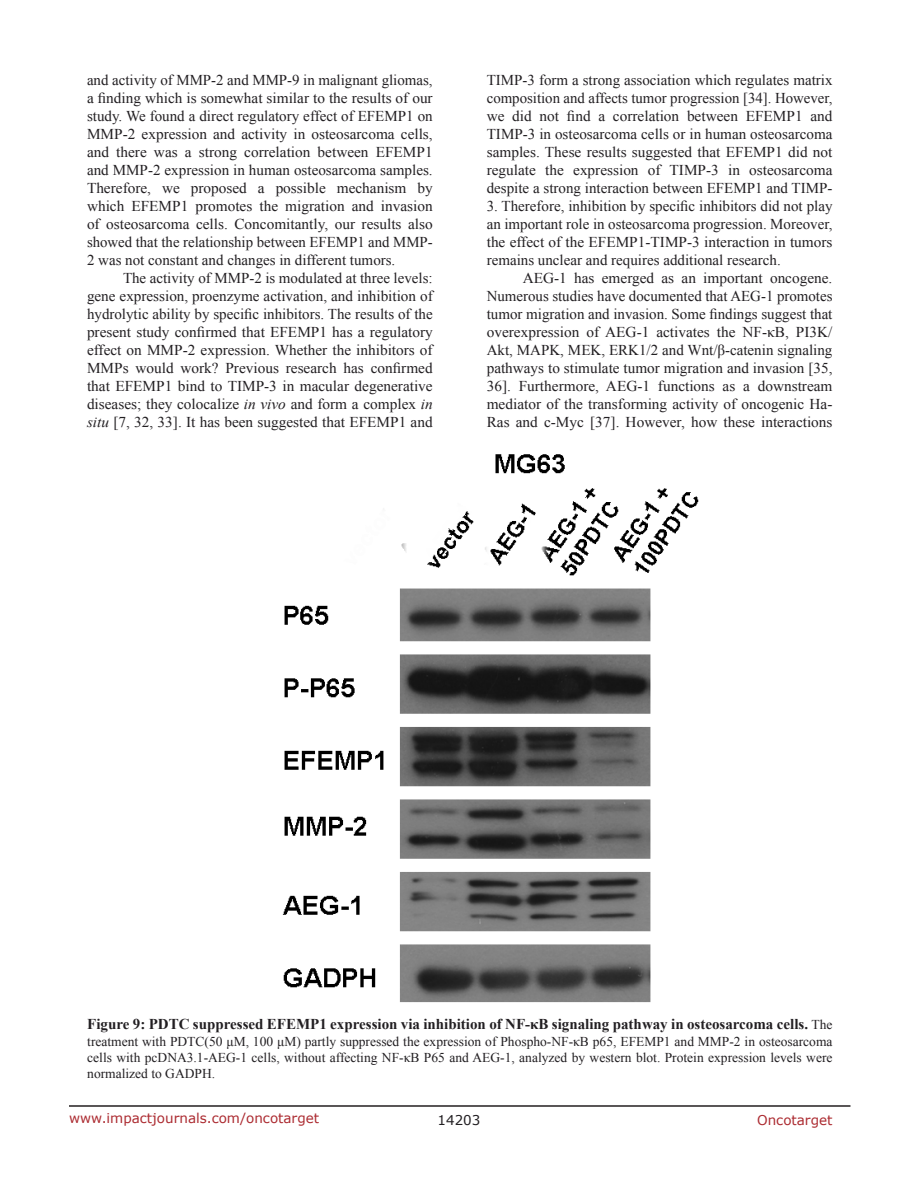
<style>
.page{position:relative;width:918px;height:1188px;background:#fff}
.page>*{position:absolute;margin:0;border:0;box-sizing:border-box;transform-origin:0 0}
.BodyText{font:15px/18px "Times New Roman";color:#221f22;text-align:justify}
.FigureText{font:700 15px "Times New Roman";color:#221f22}
.FigureText-2{font:13.5px/16.2px "Times New Roman";color:#221f22;text-align:justify}
.t1{font:13.5px "Verdana";color:#ac2b31}
.t2{font:13.5px "Verdana";color:#221f22}
.s1{font-style:italic}
.s2{font-weight:400;font-size:13.5px}
</style>
<div class="page">
<hr style="left:69px;top:1105px;width:781px;height:2px;background:#231f20">
<img style="left:282px;top:454px;width:417px;height:549px">
<p class="BodyText" style="left:87px;top:71px;width:347px">and activity of MMP-2 and MMP-9 in malignant gliomas, a finding which is somewhat similar to the results of our study. We found a direct regulatory effect of EFEMP1 on MMP-2 expression and activity in osteosarcoma cells, and there was a strong correlation between EFEMP1 and MMP-2 expression in human osteosarcoma samples.<br>Therefore, we proposed a possible mechanism by which EFEMP1 promotes the migration and invasion of osteosarcoma cells. Concomitantly, our results also showed that the relationship between EFEMP1 and MMP-2 was not constant and changes in different tumors.</p>
<p class="BodyText" style="left:87px;top:269px;width:347px;text-indent:36px">The activity of MMP-2 is modulated at three levels: gene expression, proenzyme activation, and inhibition of hydrolytic ability by specific inhibitors. The results of the present study confirmed that EFEMP1 has a regulatory effect on MMP-2 expression. Whether the inhibitors of MMPs would work? Previous research has confirmed that EFEMP1 bind to TIMP-3 in macular degenerative diseases; they colocalize <span class="s1">in vivo</span> and form a complex <span class="s1">in situ</span> [7, 32, 33]. It has been suggested that EFEMP1 and</p>
<p class="BodyText" style="left:487px;top:71px;width:347px">TIMP-3 form a strong association which regulates matrix composition and affects tumor progression [34]. However, we did not find a correlation between EFEMP1 and TIMP-3 in osteosarcoma cells or in human osteosarcoma samples. These results suggested that EFEMP1 did not regulate the expression of TIMP-3 in osteosarcoma despite a strong interaction between EFEMP1 and TIMP-</p>
<p class="BodyText" style="left:487px;top:197px;width:347px">3. Therefore, inhibition by specific inhibitors did not play an important role in osteosarcoma progression. Moreover, the effect of the EFEMP1-TIMP-3 interaction in tumors remains unclear and requires additional research.</p>
<p class="BodyText" style="left:487px;top:269px;width:347px;text-indent:36px">AEG-1 has emerged as an important oncogene.<br>Numerous studies have documented that AEG-1 promotes tumor migration and invasion. Some findings suggest that overexpression of AEG-1 activates the NF-κB, PI3K/ Akt, MAPK, MEK, ERK1/2 and Wnt/β-catenin signaling pathways to stimulate tumor migration and invasion [35, 36]. Furthermore, AEG-1 functions as a downstream mediator of the transforming activity of oncogenic Ha-Ras and c-Myc [37]. However, how these interactions</p>
<p class="FigureText" style="left:87px;top:1014px;width:747px">Figure 9: PDTC suppressed EFEMP1 expression via inhibition of NF-κB signaling pathway in osteosarcoma cells. <span class="s2">The</span></p>
<p class="FigureText-2" style="left:87px;top:1033px;width:747px">treatment with PDTC(50 μM, 100 μM) partly suppressed the expression of Phospho-NF-κB p65, EFEMP1 and MMP-2 in osteosarcoma cells with pcDNA3.1-AEG-1 cells, without affecting NF-κB P65 and AEG-1, analyzed by western blot. Protein expression levels were normalized to GADPH.</p>
<p class="t1" style="left:69px;top:1109px;width:252px">www.impactjournals.com/oncotarget</p>
<p class="t2" style="left:438px;top:1111px;width:44px">14203</p>
<p class="t1" style="left:757px;top:1111px;width:77px">Oncotarget</p>
</div>
